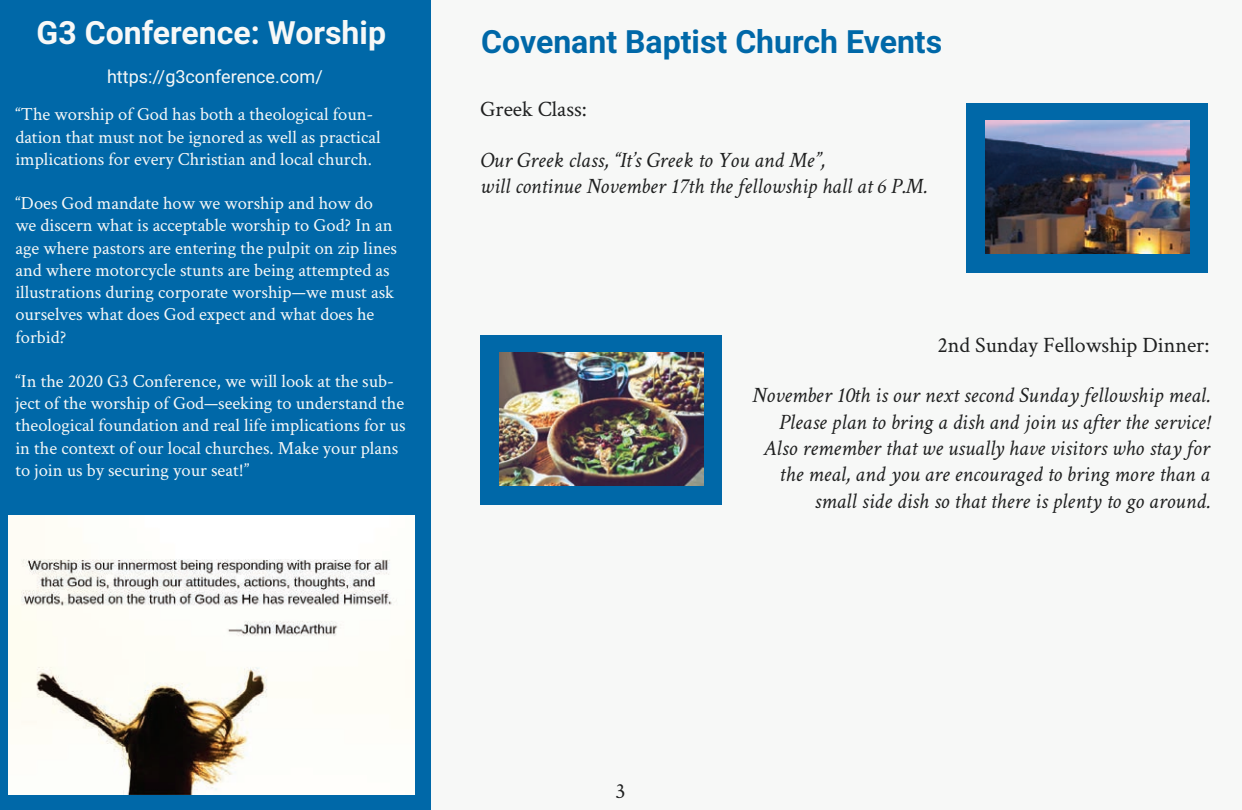
<style>
.page{position:relative;width:1242px;height:810px;background:#fff}
.page>*{position:absolute;margin:0;border:0;box-sizing:border-box;transform-origin:0 0}
.t1{font:700 32px "Roboto";color:#0068a8}
.t2{font:700 32px "Roboto";color:#f7f8f7}
.t3{font:italic 22px/26.4px "Crimson Text";color:#1f2020}
.t4{font:22px "Crimson Text";color:#1f2020}
.t5{font:18.4px/22.2px "Crimson Text";color:#f7f8f7}
.t6{font:18px "Roboto";color:#f7f8f7}
</style>
<div class="page">
<div style="left:0;top:0;width:1241px;height:809px;background:#f7f8f7"></div>
<div style="left:0;top:0;width:430px;height:809px;background:#0068a8"></div>
<div style="left:966px;top:103px;width:241px;height:169px;background:#0068a8"></div>
<img style="left:985px;top:120px;width:204px;height:133px">
<div style="left:480px;top:335px;width:241px;height:169px;background:#0068a8"></div>
<img style="left:499px;top:353px;width:204px;height:132px">
<img style="left:9px;top:516px;width:405px;height:278px">
<h1 class="t2" style="left:37px;top:10px;width:351px">G3 Conference: Worship</h1>
<p class="t6" style="left:107px;top:64px;width:217px">https://g3conference.com/</p>
<p class="t5" style="left:15px;top:103px;width:367px">“The worship of God has both a theological foun&shy;dation that must not be ignored as well as practical implications for every Christian and local church.</p>
<p class="t5" style="left:15px;top:191px;width:383px">“Does God mandate how we worship and how do we discern what is acceptable worship to God? In an age where pastors are entering the pulpit on zip lines and where motorcycle stunts are being attempted as illustrations during corporate worship—we must ask ourselves what does God expect and what does he forbid?</p>
<p class="t5" style="left:15px;top:369px;width:392px">“In the 2020 G3 Conference, we will look at the sub&shy;ject of the worship of God—seeking to understand the theological foundation and real life implications for us in the context of our local churches. Make your plans to join us by securing your seat!”</p>
<h1 class="t1" style="left:481px;top:19px;width:462px">Covenant Baptist Church Events</h1>
<p class="t4" style="left:480px;top:94px;width:108px">Greek Class:</p>
<p class="t3" style="left:480px;top:147px;width:447px">Our Greek class, “It’s Greek to You and Me”,<br>will continue November 17th the fellowship hall at 6 P.M.</p>
<p class="t4" style="left:937px;top:329px;width:273px">2nd Sunday Fellowship Dinner:</p>
<p class="t3" style="left:752px;top:382px;width:459px;text-align:right">November 10th is our next second Sunday fellowship meal.<br>Please plan to bring a dish and join us after the service!<br>Also remember that we usually have visitors who stay for the meal, and you are encouraged to bring more than a small side dish so that there is plenty to go around.</p>
<p class="t4" style="left:615px;top:775px;width:12px">3</p>
</div>
